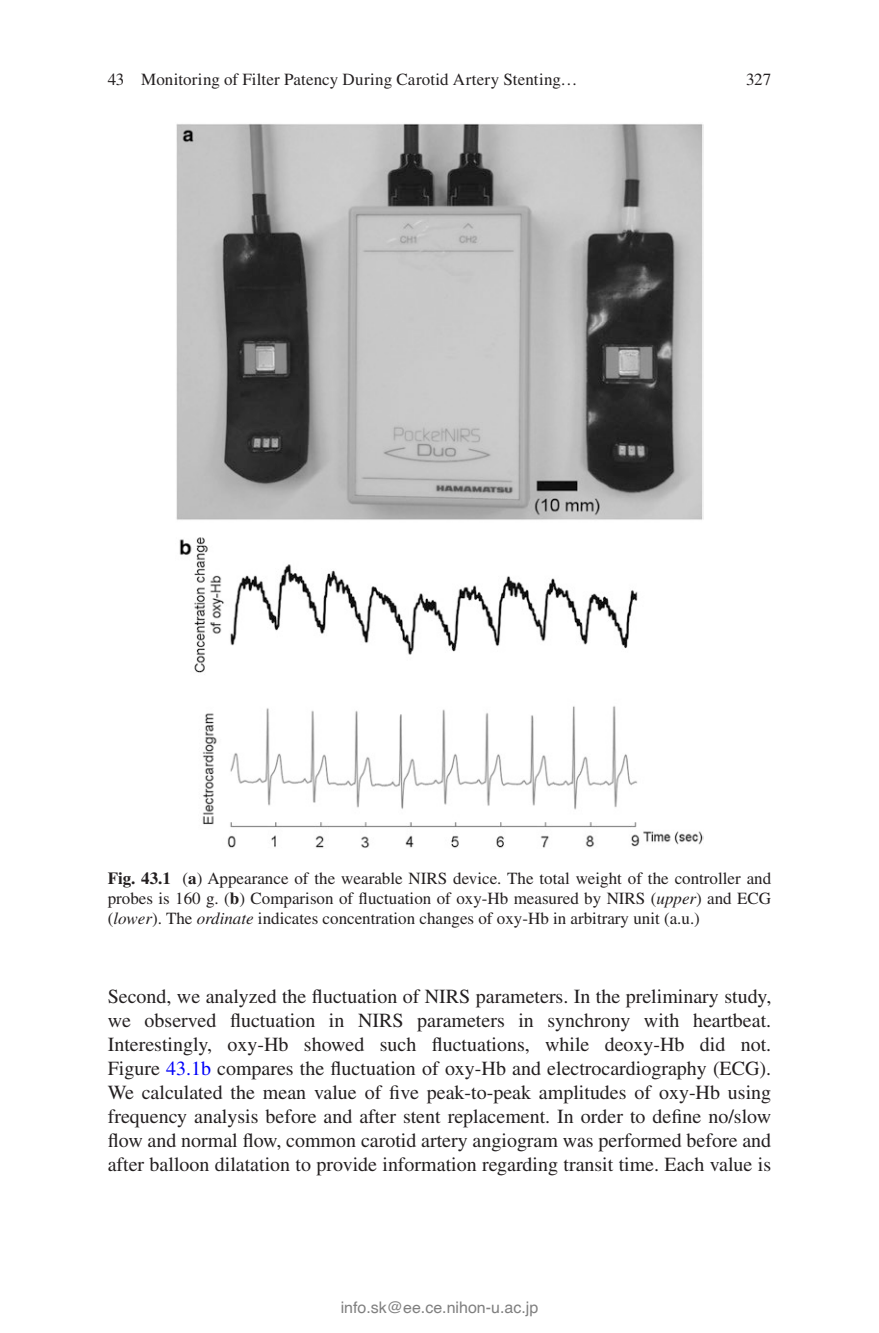
<style>
.page{position:relative;width:879px;height:1333px;background:#fff}
.page>*{position:absolute;margin:0;border:0;box-sizing:border-box;transform-origin:0 0}
.t1{font:20px/24px "Lbrkhj Tjprdn Times";color:#231f20;text-align:justify}
.t2{font:17px/20px "Lbrkhj Tjprdn Times";color:#231f20;text-align:justify}
.t3{font:17px "Ctvhyx Hshtkw Times";letter-spacing:.005em;color:#231f20}
.t4{font:16px "Helvetica";color:#808080}
.s1{font-family:"Hmsfdy Gydtrg Times";font-weight:700}
.s2{font-family:"Bkjlxv Fhwwpp Times";font-style:italic}
.s3{color:#0000fa}
</style>
<div class="page">
<img style="left:176px;top:123px;width:527px;height:725px">
<p class="t3" style="left:108px;top:70px;width:471px">43 Monitoring of Filter Patency During Carotid Artery Stenting…</p>
<p class="t2" style="left:746px;top:69px;width:27px">327</p>
<p class="t2" style="left:108px;top:867px;width:665px"><span class="s1">Fig. 43.1</span> (<span class="s1">a</span>) Appearance of the wearable NIRS device. The total weight of the controller and probes is 160 g. (<span class="s1">b</span>) Comparison of fluctuation of oxy-Hb measured by NIRS (<span class="s2">upper</span>) and ECG (<span class="s2">lower</span>). The <span class="s2">ordinate</span> indicates concentration changes of oxy-Hb in arbitrary unit (a.u.)</p>
<p class="t1" style="left:108px;top:983px;width:665px">Second, we analyzed the fluctuation of NIRS parameters. In the preliminary study, we observed fluctuation in NIRS parameters in synchrony with heartbeat.<br>Interestingly, oxy-Hb showed such fluctuations, while deoxy-Hb did not.<br>Figure <span class="s3">43.1b</span> compares the fluctuation of oxy-Hb and electrocardiography (ECG).<br>We calculated the mean value of five peak-to-peak amplitudes of oxy-Hb using frequency analysis before and after stent replacement. In order to define no/slow flow and normal flow, common carotid artery angiogram was performed before and after balloon dilatation to provide information regarding transit time. Each value is</p>
<p class="t4" style="left:341px;top:1297px;width:199px">info.sk@ee.ce.nihon-u.ac.jp</p>
</div>
